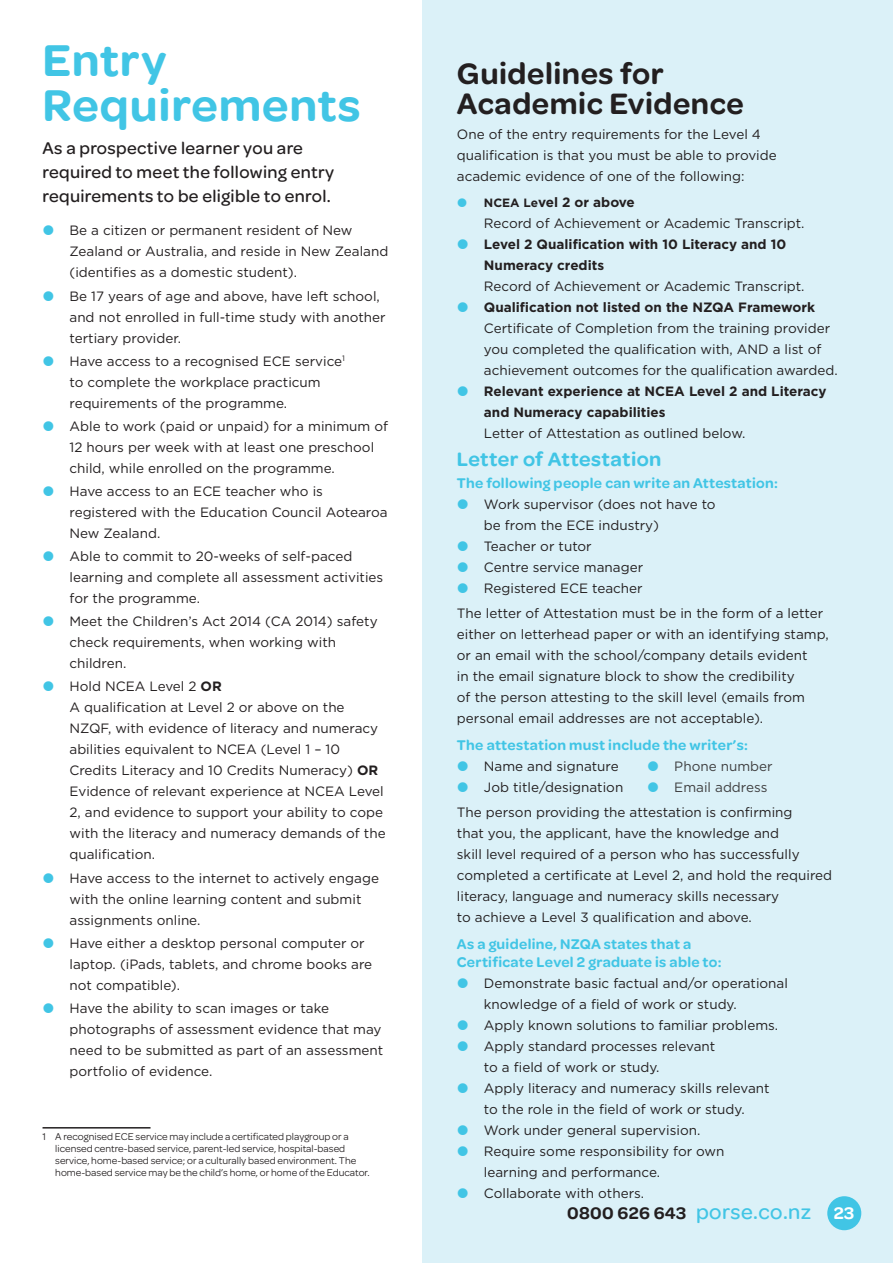
<style>
.page{position:relative;width:893px;height:1263px;background:#fff}
.page>*{position:absolute;margin:0;border:0;box-sizing:border-box;transform-origin:0 0}
.Heading_1{font:600 48px/45px "Omnes";letter-spacing:.015em;color:#41c5e5}
.Heading_1-A{font:600 31.5px/30px "Omnes";letter-spacing:.015em;color:#231f20}
.t1{font:500 21.75px "Omnes";letter-spacing:.02em;color:#41c5e5}
.Heading_2__c{font:600 21px "Omnes";letter-spacing:.015em;color:#41c5e5}
.Callout_Paragraph_2{font:500 18px/24px "Omnes";letter-spacing:.02em;color:#231f20}
.Sub_Heading_2{font:600 15px/18px "Omnes";letter-spacing:.02em;color:#41c5e5}
.Body_Text{font:13.5px/21px "Gotham";color:#231f20}
.t2{font:700 13.5px/21px "Gotham";color:#231f20}
.Body_Text_-__1mm_spa{font:13.5px/21px "Gotham";color:#231f20}
.t3{font:13.5px "Gotham";color:#3e3e3f}
.Footnote{font:10.5px/12px "Omnes";color:#231f20}
.s1{font-weight:700}
.s2{font-weight:700;font-size:12px}
.s3{font-weight:400}
.s4{font-weight:600;font-size:18px;color:#231f20}
.s5{font-weight:600;font-size:18px;color:#fff}
</style>
<div class="page">
<hr style="left:43px;top:1127px;width:108px;height:1px;background:#231f20">
<div style="left:423px;top:0;width:470px;height:1263px;background:#dbf1f8"></div>
<div style="left:827px;top:1196px;width:34px;height:34px;background:#41c5e5;border-radius:50%"></div>
<p class="Heading_1" style="left:43px;top:38px;width:320px">Entry<br>Requirements</p>
<p class="Callout_Paragraph_2" style="left:43px;top:135px;width:293px">As a prospective learner you are required to meet the following entry requirements to be eligible to enrol.</p>
<p class="Body_Text" style="left:70px;top:220px;width:320px">Be a citizen or permanent resident of New<br>Zealand or Australia, and reside in New Zealand (identifies as a domestic student).</p>
<p class="Body_Text" style="left:70px;top:285px;width:318px">Be 17 years of age and above, have left school, and not enrolled in full-time study with another tertiary provider.</p>
<p class="Body_Text" style="left:70px;top:350px;width:277px">Have access to a recognised ECE service<sup>1 </sup>to complete the workplace practicum requirements of the programme.</p>
<p class="Body_Text" style="left:70px;top:415px;width:320px">Able to work (paid or unpaid) for a minimum of<br>12 hours per week with at least one preschool child, while enrolled on the programme.</p>
<p class="Body_Text" style="left:70px;top:480px;width:320px">Have access to an ECE teacher who is registered with the Education Council Aotearoa<br>New Zealand.</p>
<p class="Body_Text" style="left:70px;top:545px;width:315px">Able to commit to 20-weeks of self-paced learning and complete all assessment activities for the programme.</p>
<p class="Body_Text" style="left:70px;top:611px;width:310px">Meet the Children’s Act 2014 (CA 2014) safety check requirements, when working with children.</p>
<p class="Body_Text" style="left:70px;top:676px;width:318px">Hold NCEA Level 2 <span class="s1">OR<br></span>A qualification at Level 2 or above on the NZQF, with evidence of literacy and numeracy abilities equivalent to NCEA (Level 1 – 10<br>Credits Literacy and 10 Credits Numeracy) <span class="s1">OR </span>Evidence of relevant experience at NCEA Level 2, and evidence to support your ability to cope with the literacy and numeracy demands of the qualification.</p>
<p class="Body_Text" style="left:70px;top:867px;width:311px">Have access to the internet to actively engage with the online learning content and submit assignments online.</p>
<p class="Body_Text" style="left:70px;top:932px;width:304px">Have either a desktop personal computer or laptop. (iPads, tablets, and chrome books are not compatible).</p>
<p class="Body_Text" style="left:70px;top:997px;width:315px">Have the ability to scan images or take photographs of assessment evidence that may need to be submitted as part of an assessment portfolio of evidence.</p>
<p class="Footnote" style="left:55px;top:1130px;width:316px;text-indent:-13px">1 A recognised ECE service may include a certificated playgroup or a licensed centre-based service, parent-led service, hospital-based service, home-based service; or a culturally based environment. The home-based service may be the child’s home, or home of the Educator.</p>
<p class="Heading_1-A" style="left:457px;top:57px;width:288px">Guidelines for<br>Academic Evidence</p>
<p class="Body_Text_-__1mm_spa" style="left:457px;top:124px;width:321px">One of the entry requirements for the Level 4 qualification is that you must be able to provide academic evidence of one of the following:</p>
<p class="Body_Text" style="left:484px;top:191px;width:322px"><span class="s2">NCEA Le</span><span class="s1">vel 2 or above<br></span>Record of Achievement or Academic Transcript.</p>
<p class="t2" style="left:484px;top:233px;width:322px">Level 2 Qualification with 10 Literacy and 10<br>Numeracy credits<br><span class="s3">Record of Achievement or Academic Transcript.</span></p>
<p class="Body_Text" style="left:484px;top:296px;width:355px"><span class="s1">Qualification not listed on the NZQA Framework </span>Certificate of Completion from the training provider you completed the qualification with, AND a list of achievement outcomes for the qualification awarded.</p>
<p class="t2" style="left:484px;top:380px;width:344px">Relevant experience at NCEA Level 2 and Literacy and Numeracy capabilities<br><span class="s3">Letter of Attestation as outlined below.</span></p>
<p class="Heading_2__c" style="left:457px;top:447px;width:206px">Letter of Attestation</p>
<p class="Sub_Heading_2" style="left:457px;top:473px;width:323px">The following people can write an Attestation:</p>
<p class="Body_Text" style="left:484px;top:493px;width:233px">Work supervisor (does not have to be from the ECE industry)</p>
<p class="Body_Text" style="left:484px;top:535px;width:109px">Teacher or tutor</p>
<p class="Body_Text" style="left:484px;top:556px;width:161px">Centre service manager</p>
<p class="Body_Text" style="left:484px;top:577px;width:160px">Registered ECE teacher</p>
<p class="Body_Text" style="left:457px;top:603px;width:373px">The letter of Attestation must be in the form of a letter either on letterhead paper or with an identifying stamp, or an email with the school/company details evident<br>in the email signature block to show the credibility<br>of the person attesting to the skill level (emails from personal email addresses are not acceptable).</p>
<p class="Sub_Heading_2" style="left:457px;top:735px;width:293px">The attestation must include the writer’s:</p>
<p class="Body_Text" style="left:484px;top:755px;width:136px">Name and signature</p>
<p class="Body_Text" style="left:484px;top:776px;width:141px">Job title/designation</p>
<p class="Body_Text" style="left:457px;top:801px;width:377px">The person providing the attestation is confirming<br>that you, the applicant, have the knowledge and<br>skill level required of a person who has successfully completed a certificate at Level 2, and hold the required literacy, language and numeracy skills necessary<br>to achieve a Level 3 qualification and above.</p>
<p class="Sub_Heading_2" style="left:457px;top:933px;width:266px">As a guideline, NZQA states that a<br>Certificate Level 2 graduate is able to:</p>
<p class="Body_Text" style="left:484px;top:972px;width:305px">Demonstrate basic factual and/or operational knowledge of a field of work or study.</p>
<p class="Body_Text" style="left:484px;top:1014px;width:296px">Apply known solutions to familiar problems.</p>
<p class="Body_Text" style="left:484px;top:1035px;width:233px">Apply standard processes relevant to a field of work or study.</p>
<p class="Body_Text" style="left:484px;top:1077px;width:287px">Apply literacy and numeracy skills relevant to the role in the field of work or study.</p>
<p class="Body_Text" style="left:484px;top:1119px;width:218px">Work under general supervision.</p>
<p class="Body_Text" style="left:484px;top:1140px;width:242px">Require some responsibility for own learning and performance.</p>
<p class="Body_Text" style="left:484px;top:1182px;width:162px">Collaborate with others.</p>
<p class="t3" style="left:674px;top:757px;width:100px">Phone number</p>
<p class="t3" style="left:674px;top:778px;width:95px">Email address</p>
<h3 class="t1" style="left:567px;top:1200px;width:289px"><span class="s4">0800 626 643</span> porse.co.nz <span class="s5">23</span></h3>
</div>
